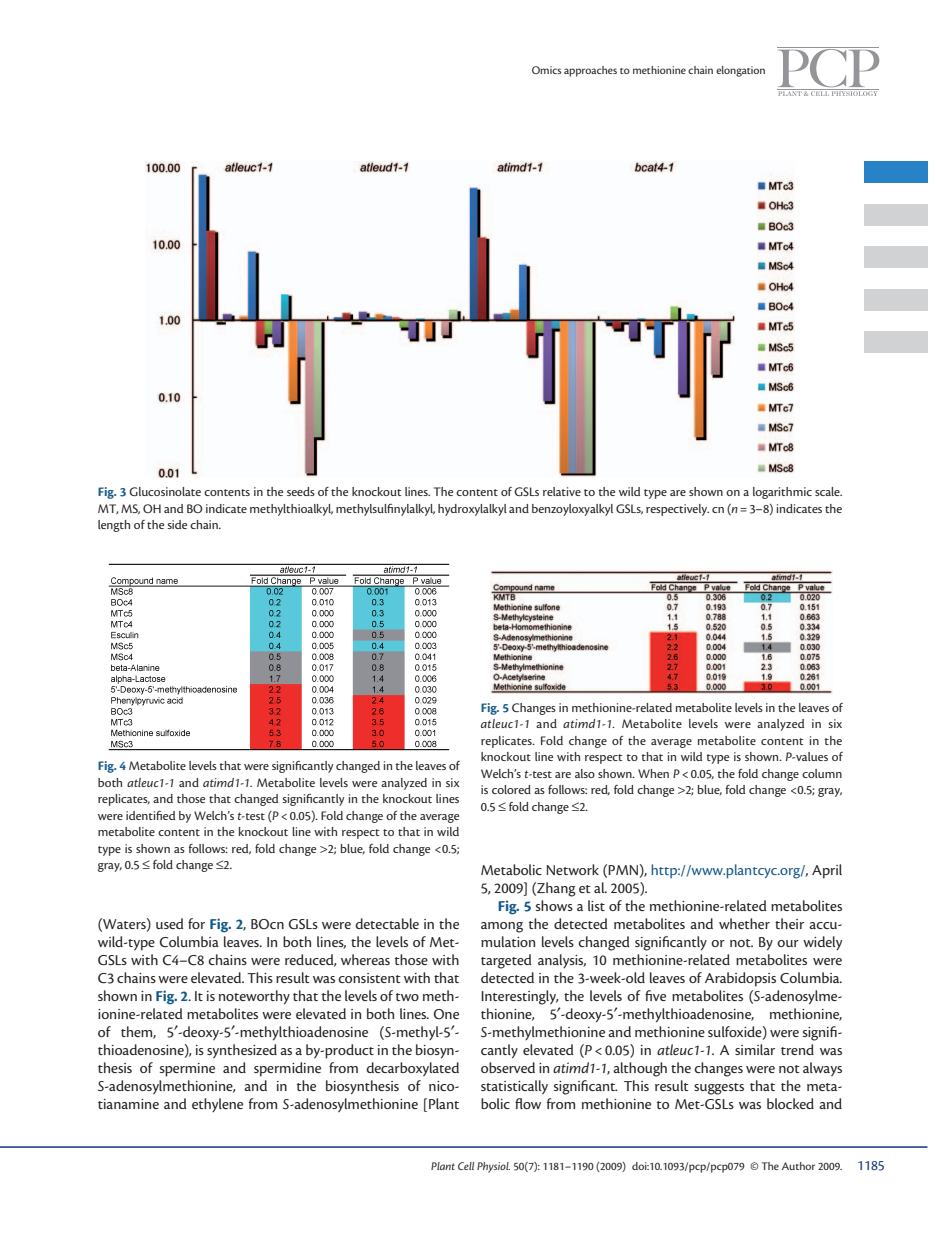
<style>
.page{position:relative;width:936px;height:1242px;background:#fff}
.page>*{position:absolute;margin:0;border:0;box-sizing:border-box;transform-origin:0 0}
.t1{font:15.75px/18px "Cronos L";color:#231f20;text-align:justify}
.t2{font:15px "Cronos L";color:#13397a}
.t3{font:13.5px/16.5px "Cronos L";color:#231f20;text-align:justify}
.t4{font:12px "Cronos L";color:#231f20}
.s1{font-weight:700;color:#1b5d8d}
.s2{font-style:italic}
.s3{font-weight:700;color:#125789}
.s4{color:#125789}
</style>
<div class="page">
<img style="left:146px;top:162px;width:648px;height:316px">
<img style="left:108px;top:563px;width:342px;height:188px">
<img style="left:490px;top:570px;width:342px;height:123px">
<hr style="left:0;top:1146px;width:927px;height:1px;background:#13397a">
<svg style="left:777px;top:49px;width:102px;height:47px"></svg>
<hr style="left:777px;top:89px;width:102px;height:1px;background:#939598">
<hr style="left:777px;top:47px;width:102px;height:1px;background:#939598">
<div style="left:863px;top:331px;width:64px;height:22px;background:#d1d2d4"></div>
<div style="left:863px;top:247px;width:64px;height:21px;background:#d1d2d4"></div>
<div style="left:863px;top:204px;width:64px;height:21px;background:#d1d2d4"></div>
<div style="left:863px;top:289px;width:64px;height:21px;background:#d1d2d4"></div>
<div style="left:863px;top:162px;width:64px;height:21px;background:#2783c5"></div>
<p class="t4" style="left:531px;top:66px;width:235px">Omics approaches to methionine chain elongation</p>
<p class="t3" style="left:98px;top:485px;width:746px"><span class="s1">Fig. 3</span> Glucosinolate contents in the seeds of the knockout lines. The content of GSLs relative to the wild type are shown on a logarithmic scale.<br>MT, MS, OH and BO indicate methylthioalkyl, methylsulfinylalkyl, hydroxylalkyl and benzoyloxyalkyl GSLs, respectively. cn ( <span class="s2">n</span> = 3–8) indicates the length of the side chain.</p>
<p class="t3" style="left:98px;top:758px;width:363px"><span class="s1">Fig. 4</span> Metabolite levels that were significantly changed in the leaves of both <span class="s2">atleuc1-1</span> and <span class="s2">atimd1-1.</span> Metabolite levels were analyzed in six replicates, and those that changed significantly in the knockout lines were identified by Welch’s <span class="s2">t-</span> test ( <span class="s2">P</span> &lt; 0.05). Fold change of the average metabolite content in the knockout line with respect to that in wild type is shown as follows: red, fold change 2; blue, fold change &lt;0.5; gray, 0.5 ≤ fold change ≤ 2.</p>
<p class="t1" style="left:98px;top:916px;width:363px">(Waters) used for <span class="s3">Fig. 2</span> , BOcn GSLs were detectable in the wild-type Columbia leaves. In both lines, the levels of Met-GSLs with C4–C8 chains were reduced, whereas those with C3 chains were elevated. This result was consistent with that shown in <span class="s3">Fig. 2</span> . It is noteworthy that the levels of two meth&shy;ionine-related metabolites were elevated in both lines. One of them, 5 -deoxy-5 -methylthioadenosine ( <span class="s2">S</span> -methyl-5 - thioadenosine), is synthesized as a by-product in the biosyn&shy;thesis of spermine and spermidine from decarboxylated <span class="s2">S</span> -adenosylmethionine, and in the biosynthesis of nico&shy;tianamine and ethylene from <span class="s2">S</span> -adenosylmethionine [Plant</p>
<p class="t3" style="left:480px;top:700px;width:363px"><span class="s1">Fig. 5</span> Changes in methionine-related metabolite levels in the leaves of <span class="s2">atleuc1-1</span> and <span class="s2">atimd1-1.</span> Metabolite levels were analyzed in six replicates. Fold change of the average metabolite content in the knockout line with respect to that in wild type is shown. <span class="s2">P</span> -values of Welch’s <span class="s2">t-</span> test are also shown. When <span class="s2">P</span> &lt; 0.05, the fold change column is colored as follows: red, fold change 2; blue, fold change &lt;0.5; gray, 0.5 ≤ fold change ≤ 2.</p>
<p class="t1" style="left:480px;top:862px;width:363px">Metabolic Network (PMN), <span class="s4">http://www.plantcyc.org/</span> , April<br>5, 2009] ( Zhang et al. 2005 ).</p>
<p class="t1" style="left:480px;top:898px;width:363px;text-indent:17px"><span class="s3">Fig. 5</span> shows a list of the methionine-related metabolites among the detected metabolites and whether their accu&shy;mulation levels changed significantly or not. By our widely targeted analysis, 10 methionine-related metabolites were detected in the 3-week-old leaves of Arabidopsis Columbia.<br>Interestingly, the levels of five metabolites ( <span class="s2">S</span> -adenosylme&shy;thionine, 5 -deoxy-5 -methylthioadenosine, methionine, <span class="s2">S</span> -methylmethionine and methionine sulfoxide) were signifi&shy;cantly elevated ( <span class="s2">P</span> &lt; 0.05) in <span class="s2">atleuc1-1</span> . A similar trend was observed in <span class="s2">atimd1-1</span> , although the changes were not always statistically significant <span class="s2">.</span> This result suggests that the meta&shy;bolic flow from methionine to Met-GSLs was blocked and</p>
<p class="t4" style="left:431px;top:1161px;width:412px"><span class="s2">Plant Cell Physiol.</span> 50(7): 1181–1190 (2009) doi:10.1093/pcp/pcp079 © The Author 2009.</p>
<p class="t2" style="left:857px;top:1159px;width:29px">1185</p>
</div>
